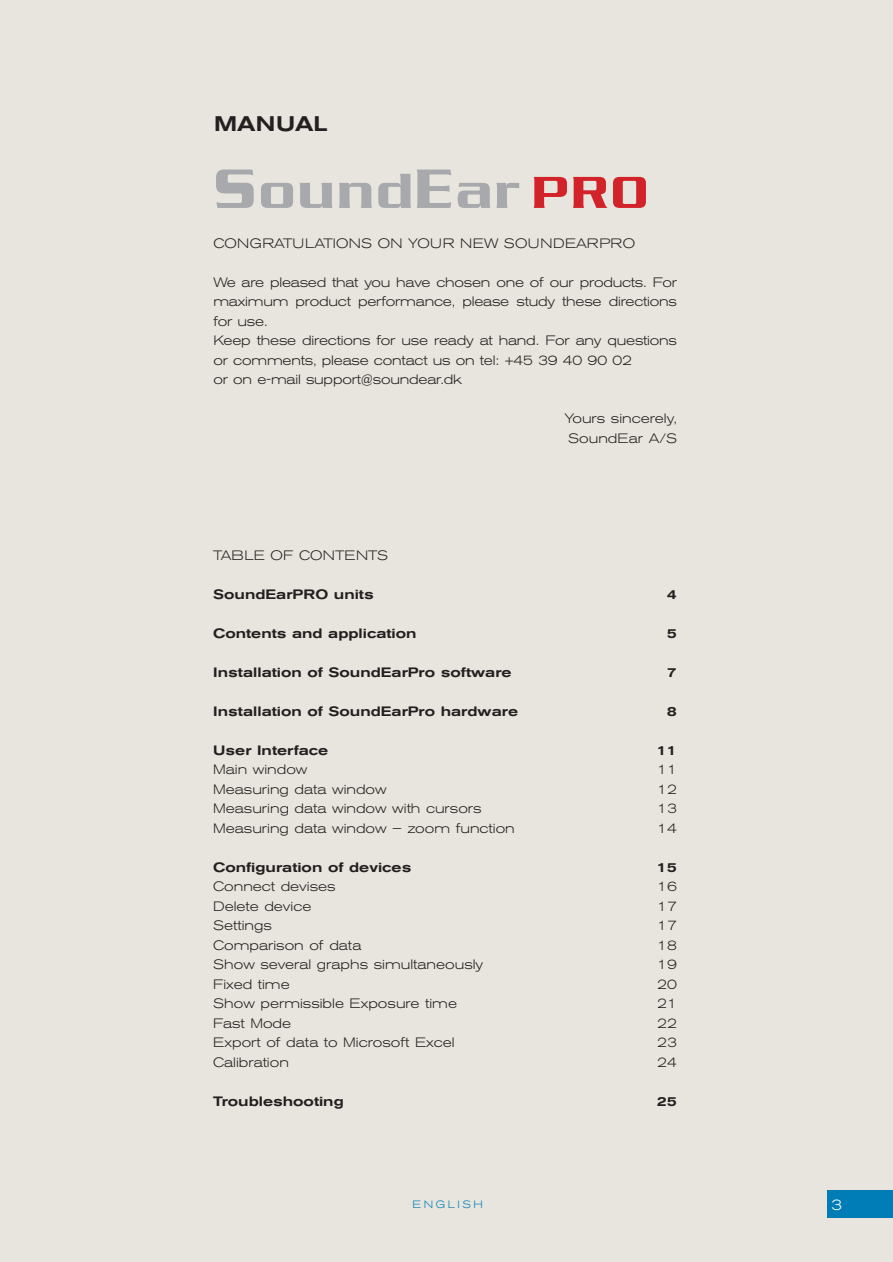
<style>
.page{position:relative;width:893px;height:1262px;background:#fff}
.page>*{position:absolute;margin:0;border:0;box-sizing:border-box;transform-origin:0 0}
.t1{font:500 53.4px "Serpentine";letter-spacing:.045em;color:#a7a9ac;scale:1.07 1}
.t2{font:500 expanded 21px "Akzidenz Grotesk BE";color:#231f20}
.t3{font:300 expanded 15px "Akzidenz Grotesk BE";color:#fff}
.t4{font:300 expanded 13.5px/19.5px "Akzidenz Grotesk BE";color:#231f20}
.t5{font:500 expanded 13.5px "Akzidenz Grotesk BE";color:#231f20}
.t6{font:300 expanded 13.5px "Akzidenz Grotesk BE";letter-spacing:.02em;color:#231f20}
.t7{font:300 expanded 10.5px "Akzidenz Grotesk BE";letter-spacing:.24em;color:#007db6}
.s1{font-size:60px}
.s2{font-size:48.45px;color:#d2232a}
</style>
<div class="page">
<div style="left:0;top:0;width:892px;height:1261px;background:#e7e5dd"></div>
<div style="left:827px;top:1189px;width:65px;height:28px;background:#007db6"></div>
<h2 class="t2" style="left:214px;top:116px;width:115px">MANUAL</h2>
<h1 class="t1" style="left:213px;top:174px;width:408px"><span class="s1">S</span>ound<span class="s1">E</span>ar <span class="s2">PRO</span></h1>
<p class="t6" style="left:213px;top:238px;width:423px">CONGRATULATIONS ON YOUR NEW SOUNDEARPRO</p>
<p class="t4" style="left:213px;top:273px;width:465px">We are pleased that you have chosen one of our products. For maximum product performance, please study these directions for use.<br>Keep these directions for use ready at hand. For any questions or comments, please contact us on tel: +45 39 40 90 02<br>or on e-mail support@soundear.dk</p>
<p class="t4" style="left:564px;top:410px;width:114px">Yours sincerely,<br>SoundEar A/S</p>
<p class="t4" style="left:213px;top:546px;width:176px">TABLE OF CONTENTS</p>
<p class="t5" style="left:213px;top:589px;width:162px">SoundEarPRO units</p>
<p class="t5" style="left:666px;top:589px;width:12px">4</p>
<p class="t5" style="left:213px;top:628px;width:205px">Contents and application</p>
<p class="t5" style="left:666px;top:628px;width:12px">5</p>
<p class="t5" style="left:213px;top:667px;width:300px">Installation of SoundEarPro software</p>
<p class="t5" style="left:667px;top:667px;width:12px">7</p>
<p class="t5" style="left:213px;top:706px;width:306px">Installation of SoundEarPro hardware</p>
<p class="t5" style="left:667px;top:706px;width:12px">8</p>
<p class="t5" style="left:213px;top:745px;width:116px">User Interface</p>
<p class="t5" style="left:656px;top:745px;width:22px">11</p>
<p class="t4" style="left:213px;top:761px;width:96px">Main window</p>
<p class="t4" style="left:657px;top:761px;width:21px">11</p>
<p class="t4" style="left:213px;top:780px;width:175px">Measuring data window</p>
<p class="t4" style="left:657px;top:780px;width:21px">12</p>
<p class="t4" style="left:213px;top:800px;width:270px">Measuring data window with cursors</p>
<p class="t4" style="left:657px;top:800px;width:21px">13</p>
<p class="t4" style="left:213px;top:819px;width:303px">Measuring data window – zoom function</p>
<p class="t4" style="left:657px;top:819px;width:21px">14</p>
<p class="t5" style="left:213px;top:862px;width:199px">Configuration of devices</p>
<p class="t5" style="left:656px;top:862px;width:22px">15</p>
<p class="t4" style="left:213px;top:878px;width:124px">Connect devises</p>
<p class="t4" style="left:657px;top:878px;width:21px">16</p>
<p class="t4" style="left:213px;top:897px;width:100px">Delete device</p>
<p class="t4" style="left:657px;top:897px;width:21px">17</p>
<p class="t4" style="left:213px;top:917px;width:60px">Settings</p>
<p class="t4" style="left:657px;top:917px;width:21px">17</p>
<p class="t4" style="left:213px;top:936px;width:150px">Comparison of data</p>
<p class="t4" style="left:657px;top:936px;width:21px">18</p>
<p class="t4" style="left:213px;top:956px;width:271px">Show several graphs simultaneously</p>
<p class="t4" style="left:657px;top:956px;width:21px">19</p>
<p class="t4" style="left:213px;top:975px;width:78px">Fixed time</p>
<p class="t4" style="left:657px;top:975px;width:21px">20</p>
<p class="t4" style="left:213px;top:995px;width:245px">Show permissible Exposure time</p>
<p class="t4" style="left:657px;top:995px;width:21px">21</p>
<p class="t4" style="left:213px;top:1014px;width:79px">Fast Mode</p>
<p class="t4" style="left:657px;top:1014px;width:21px">22</p>
<p class="t4" style="left:213px;top:1034px;width:243px">Export of data to Microsoft Excel</p>
<p class="t4" style="left:657px;top:1034px;width:21px">23</p>
<p class="t4" style="left:213px;top:1053px;width:77px">Calibration</p>
<p class="t4" style="left:657px;top:1053px;width:21px">24</p>
<p class="t5" style="left:213px;top:1096px;width:132px">Troubleshooting</p>
<p class="t5" style="left:656px;top:1096px;width:22px">25</p>
<p class="t7" style="left:412px;top:1201px;width:72px">ENGLISH</p>
<p class="t3" style="left:831px;top:1199px;width:12px">3</p>
</div>
